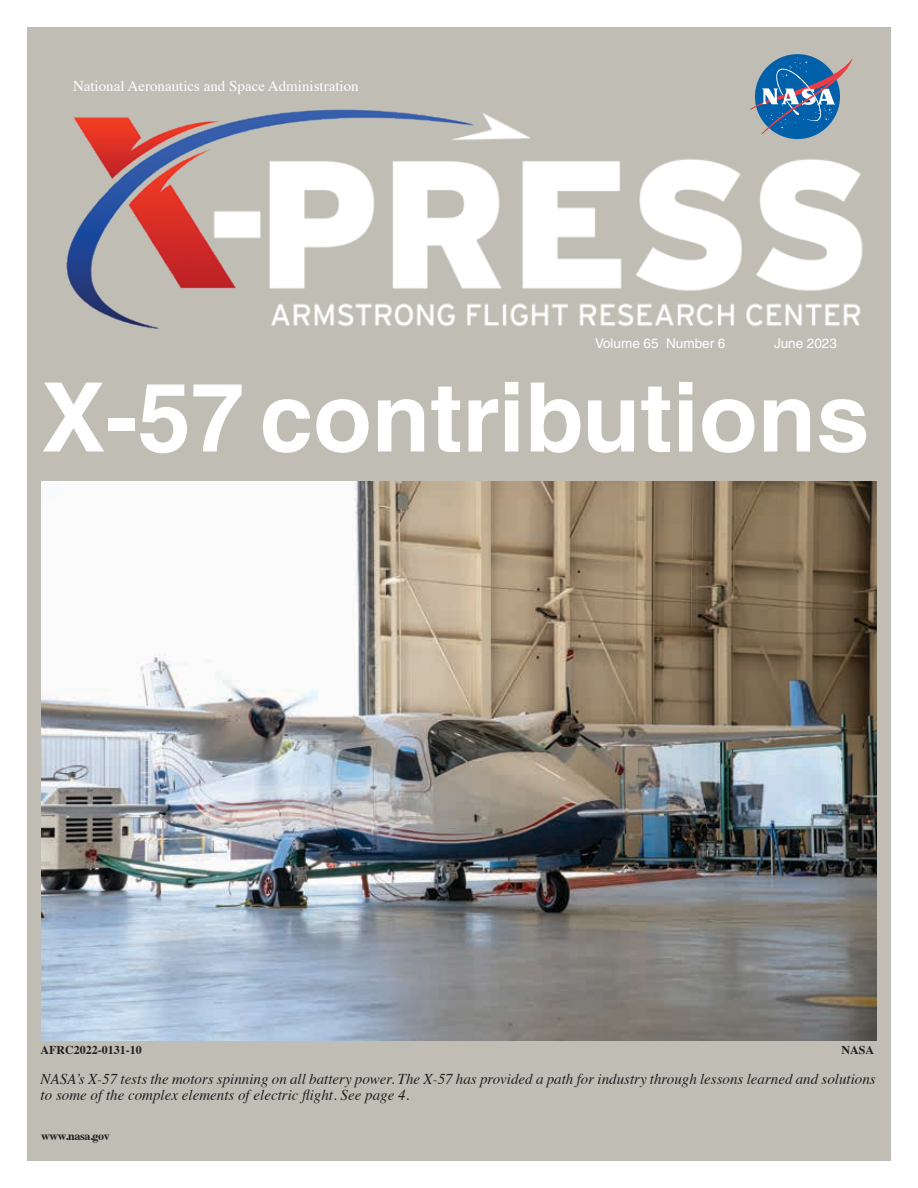
<style>
.page{position:relative;width:918px;height:1188px;background:#fff}
.page>*{position:absolute;margin:0;border:0;box-sizing:border-box;transform-origin:0 0}
.t1{font:700 96px "Helvetica LT Std";color:#fff}
.t2{font:italic 15px/16.5px "Times";color:#231f20}
.t3{font:15px "Times";color:#fff}
.t4{font:13.5px "Helvetica LT Std";color:#fff}
.t5{font:700 12px "Times";color:#231f20}
.t6{font:700 12px "Times";letter-spacing:-.03em;color:#231f20}
</style>
<div class="page">
<div style="left:27px;top:27px;width:864px;height:1134px;background:#c0bdb4"></div>
<img style="left:66px;top:54px;width:797px;height:275px">
<img style="left:41px;top:482px;width:836px;height:558px">
<p class="t3" style="left:73px;top:72px;width:287px">National Aeronautics and Space Administration</p>
<p class="t4" style="left:595px;top:335px;width:132px">Volume 65 Number 6</p>
<p class="t4" style="left:774px;top:335px;width:64px">June 2023</p>
<p class="t1" style="left:42px;top:359px;width:830px">X-57 contributions</p>
<p class="t5" style="left:41px;top:1038px;width:103px">AFRC2022-0131-10</p>
<p class="t5" style="left:842px;top:1038px;width:34px">NASA</p>
<p class="t2" style="left:41px;top:1070px;width:837px">NASA’s X-57 tests the motors spinning on all battery power. The X-57 has provided a path for industry through lessons learned and solutions to some of the complex elements of electric flight. See page 4.</p>
<p class="t6" style="left:41px;top:1124px;width:70px">www.nasa.gov</p>
</div>
